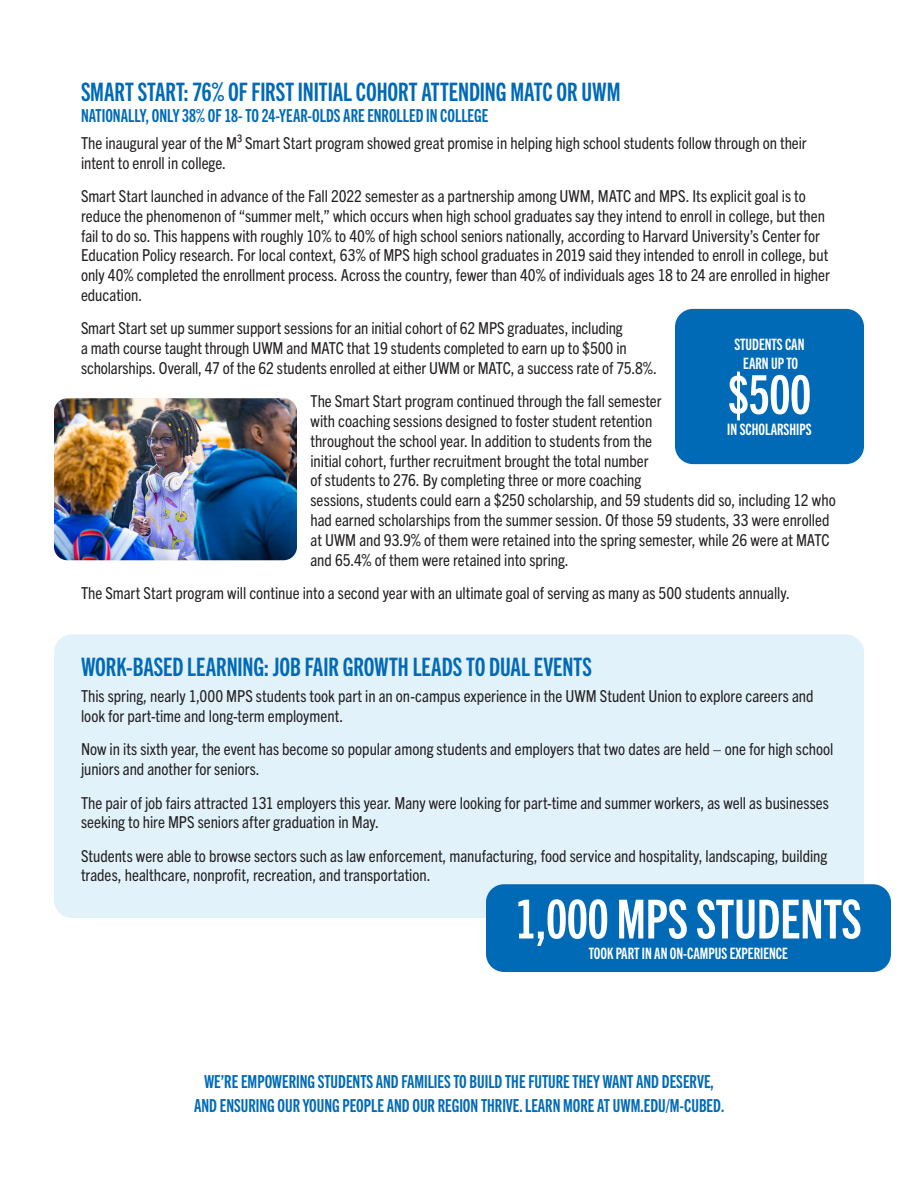
<style>
.page{position:relative;width:918px;height:1188px;background:#fff}
.page>*{position:absolute;margin:0;border:0;box-sizing:border-box;transform-origin:0 0}
.t1{font:54px "Trade Gothic Next LT Pro Bd Cm";color:#fff}
.t2{font:25.5px "Trade Gothic Next LT Pro Bd Cm";letter-spacing:-.005em;color:#016ab6}
.t3{font:18px/24px "Trade Gothic Next LT Pro Bd Cm";color:#016ab6;text-align:center}
.t4{font:condensed 16.5px/19.8px "Trade Gothic Next LT Pro";color:#231f20}
.t5{font:15.75px/18.9px "Trade Gothic Next LT Pro Bd Cm";color:#fff;text-align:center}
</style>
<div class="page">
<div style="left:54px;top:634px;width:810px;height:284px;background:#e1f2fb;border-radius:18px"></div>
<div style="left:486px;top:884px;width:405px;height:88px;background:#016ab6;border-radius:18px"></div>
<div style="left:675px;top:309px;width:189px;height:155px;background:#016ab6;border-radius:18px"></div>
<img style="left:54px;top:398px;width:243px;height:162px">
<p class="t2" style="left:81px;top:74px;width:541px">SMART START: 76% OF FIRST INITIAL COHORT ATTENDING MATC OR UWM</p>
<p class="t3" style="left:81px;top:103px;width:409px">NATIONALLY, ONLY 38% OF 18- TO 24-YEAR-OLDS ARE ENROLLED IN COLLEGE</p>
<p class="t4" style="left:81px;top:132px;width:727px">The inaugural year of the M³ Smart Start program showed great promise in helping high school students follow through on their intent to enroll in college.</p>
<p class="t4" style="left:81px;top:185px;width:750px">Smart Start launched in advance of the Fall 2022 semester as a partnership among UWM, MATC and MPS. Its explicit goal is to reduce the phenomenon of “summer melt,” which occurs when high school graduates say they intend to enroll in college, but then fail to do so. This happens with roughly 10% to 40% of high school seniors nationally, according to Harvard University’s Center for Education Policy research. For local context, 63% of MPS high school graduates in 2019 said they intended to enroll in college, but only 40% completed the enrollment process. Across the country, fewer than 40% of individuals ages 18 to 24 are enrolled in higher education.</p>
<p class="t4" style="left:81px;top:317px;width:578px">Smart Start set up summer support sessions for an initial cohort of 62 MPS graduates, including<br>a math course taught through UWM and MATC that 19 students completed to earn up to $500 in scholarships. Overall, 47 of the 62 students enrolled at either UWM or MATC, a success rate of 75.8%.</p>
<p class="t4" style="left:310px;top:390px;width:527px">The Smart Start program continued through the fall semester<br>with coaching sessions designed to foster student retention<br>throughout the school year. In addition to students from the<br>initial cohort, further recruitment brought the total number<br>of students to 276. By completing three or more coaching<br>sessions, students could earn a $250 scholarship, and 59 students did so, including 12 who had earned scholarships from the summer session. Of those 59 students, 33 were enrolled at UWM and 93.9% of them were retained into the spring semester, while 26 were at MATC and 65.4% of them were retained into spring.</p>
<p class="t4" style="left:81px;top:582px;width:711px">The Smart Start program will continue into a second year with an ultimate goal of serving as many as 500 students annually.</p>
<p class="t5" style="left:734px;top:334px;width:72px">STUDENTS CAN<br>EARN UP TO</p>
<p class="t1" style="left:728px;top:358px;width:84px">$500</p>
<p class="t5" style="left:727px;top:419px;width:86px">IN SCHOLARSHIPS</p>
<p class="t2" style="left:81px;top:650px;width:513px">WORK-BASED LEARNING: JOB FAIR GROWTH LEADS TO DUAL EVENTS</p>
<p class="t4" style="left:81px;top:685px;width:734px">This spring, nearly 1,000 MPS students took part in an on-campus experience in the UWM Student Union to explore careers and look for part-time and long-term employment.</p>
<p class="t4" style="left:81px;top:739px;width:754px">Now in its sixth year, the event has become so popular among students and employers that two dates are held – one for high school juniors and another for seniors.</p>
<p class="t4" style="left:81px;top:792px;width:750px">The pair of job fairs attracted 131 employers this year. Many were looking for part-time and summer workers, as well as businesses seeking to hire MPS seniors after graduation in May.</p>
<p class="t4" style="left:81px;top:845px;width:748px">Students were able to browse sectors such as law enforcement, manufacturing, food service and hospitality, landscaping, building trades, healthcare, nonprofit, recreation, and transportation.</p>
<p class="t1" style="left:515px;top:883px;width:348px">1,000 MPS STUDENTS</p>
<p class="t5" style="left:589px;top:943px;width:201px">TOOK PART IN AN ON-CAMPUS EXPERIENCE</p>
<p class="t3" style="left:194px;top:1069px;width:532px">WE’RE EMPOWERING STUDENTS AND FAMILIES TO BUILD THE FUTURE THEY WANT AND DESERVE,<br>AND ENSURING OUR YOUNG PEOPLE AND OUR REGION THRIVE. LEARN MORE AT UWM.EDU/M-CUBED.</p>
</div>
